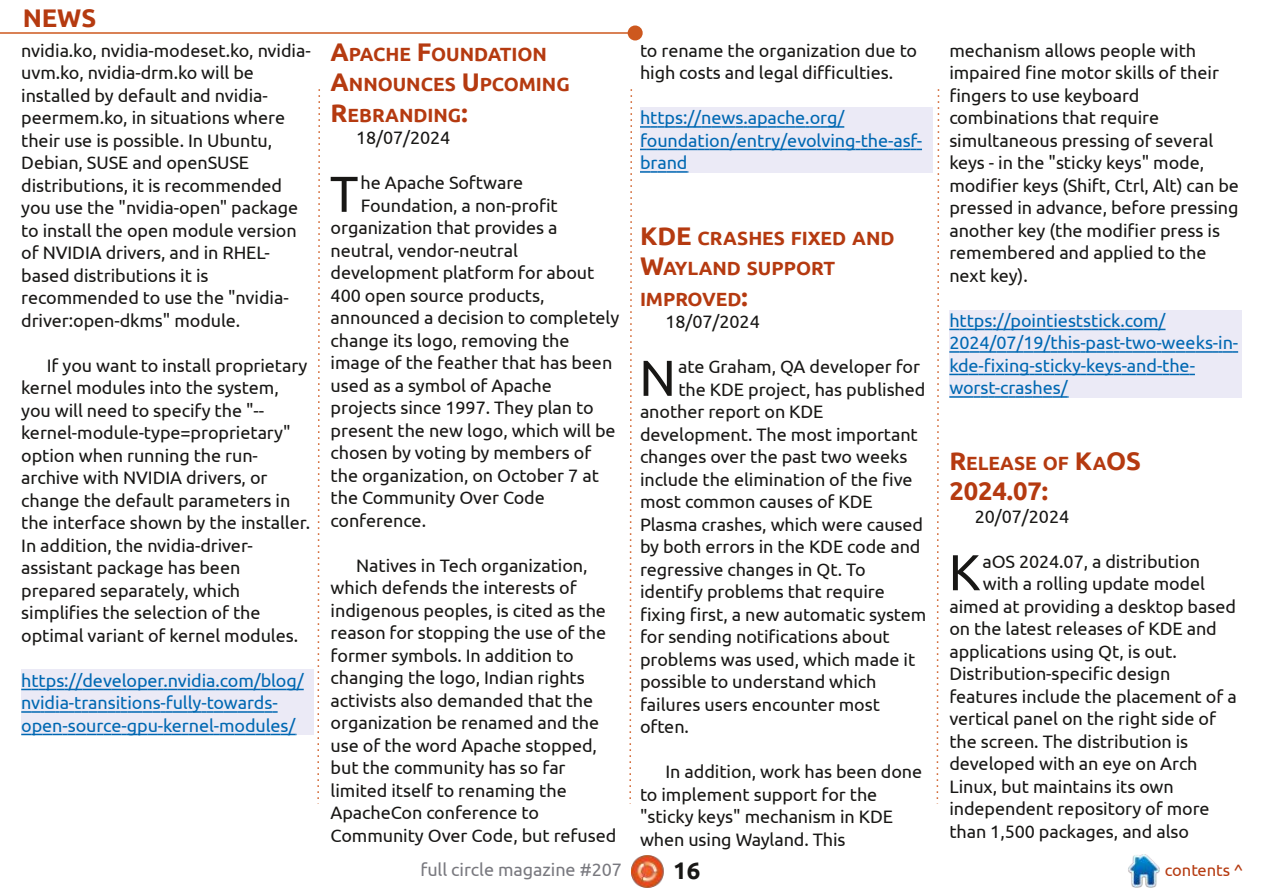
<style>
.page{position:relative;width:1263px;height:893px;background:#fff}
.page>*{position:absolute;margin:0;border:0;box-sizing:border-box;transform-origin:0 0}
.t1{font:50.4px "Ubuntu";color:#181715}
.t2{font:700 25.5px "Ubuntu";letter-spacing:-.005em;color:#b53a10}
.t3{font:700 24px "Ubuntu";color:#181715}
.t4{font:700 19.2px/30.6px "Ubuntu";letter-spacing:-.005em;color:#b53a10}
.t5{font:18px/22.5px "Ubuntu";letter-spacing:-.005em;color:#181715}
.t6{font:18px/22.5px "Ubuntu";letter-spacing:-.005em;color:#0068b2}
.t7{font:18px "Ubuntu";letter-spacing:-.005em;color:#79797f}
.t8{font:16.5px "Ubuntu";letter-spacing:-.005em;color:#b53a10}
.s1{font-size:25.5px}
</style>
<div class="page">
<img style="left:631px;top:855px;width:33px;height:33px">
<img style="left:1128px;top:855px;width:32px;height:32px">
<hr style="left:0;top:32px;width:635px;height:2px;background:#cd581e">
<div style="left:628px;top:25px;width:15px;height:15px;background:#cd581e;border-radius:50%"></div>
<svg style="left:629px;top:89px;width:4px;height:715px"></svg>
<svg style="left:317px;top:89px;width:3px;height:715px"></svg>
<svg style="left:936px;top:89px;width:4px;height:715px"></svg>
<div style="left:21px;top:670px;width:293px;height:65px;background:#ebeaf6"></div>
<div style="left:640px;top:107px;width:292px;height:65px;background:#ebeaf6"></div>
<div style="left:949px;top:310px;width:293px;height:87px;background:#ebeaf6"></div>
<svg style="left:21px;top:689px;width:283px;height:1px"></svg>
<svg style="left:21px;top:711px;width:257px;height:2px"></svg>
<svg style="left:21px;top:734px;width:275px;height:1px"></svg>
<svg style="left:640px;top:126px;width:204px;height:2px"></svg>
<svg style="left:640px;top:149px;width:282px;height:1px"></svg>
<svg style="left:640px;top:171px;width:48px;height:2px"></svg>
<svg style="left:949px;top:329px;width:216px;height:1px"></svg>
<svg style="left:949px;top:351px;width:289px;height:2px"></svg>
<svg style="left:949px;top:374px;width:246px;height:1px"></svg>
<svg style="left:949px;top:396px;width:119px;height:2px"></svg>
<h2 class="t2" style="left:23px;top:3px;width:75px">NEWS</h2>
<p class="t5" style="left:21px;top:39px;width:291px">nvidia.ko, nvidia-modeset.ko, nvidia&shy;uvm.ko, nvidia-drm.ko will be installed by default and nvidia&shy;peermem.ko, in situations where their use is possible. In Ubuntu,<br>Debian, SUSE and openSUSE distributions, it is recommended you use the "nvidia-open" package to install the open module version of NVIDIA drivers, and in RHEL&shy;based distributions it is recommended to use the "nvidia&shy;driver:open-dkms" module.</p>
<p class="t5" style="left:21px;top:354px;width:290px;text-indent:26px">If you want to install proprietary kernel modules into the system, you will need to specify the "-- kernel-module-type=proprietary" option when running the run&shy;archive with NVIDIA drivers, or change the default parameters in the interface shown by the installer.<br>In addition, the nvidia-driver&shy;assistant package has been prepared separately, which simplifies the selection of the optimal variant of kernel modules.</p>
<p class="t6" style="left:21px;top:669px;width:284px">https://developer.nvidia.com/blog/ nvidia-transitions-fully-towards&shy;open-source-gpu-kernel-modules/</p>
<p class="t4" style="left:331px;top:38px;width:241px"><span class="s1">A</span>PACHE <span class="s1">F</span>OUNDATION<br><span class="s1">A</span>NNOUNCES <span class="s1">U</span>PCOMING<br><span class="s1">R</span>EBRANDING<span class="s1">:</span></p>
<p class="t5" style="left:356px;top:126px;width:96px">18/07/2024</p>
<h1 class="t1" style="left:330px;top:165px;width:30px">T</h1>
<p class="t5" style="left:360px;top:171px;width:164px">he Apache Software</p>
<p class="t5" style="left:361px;top:194px;width:198px">Foundation, a non-profit</p>
<p class="t5" style="left:331px;top:216px;width:228px">organization that provides a</p>
<p class="t5" style="left:331px;top:239px;width:189px">neutral, vendor-neutral</p>
<p class="t5" style="left:331px;top:261px;width:265px">development platform for about</p>
<p class="t5" style="left:331px;top:284px;width:215px">400 open source products,</p>
<p class="t5" style="left:331px;top:306px;width:290px">announced a decision to completely</p>
<p class="t5" style="left:331px;top:329px;width:240px">change its logo, removing the</p>
<p class="t5" style="left:331px;top:351px;width:283px">image of the feather that has been</p>
<p class="t5" style="left:331px;top:374px;width:223px">used as a symbol of Apache</p>
<p class="t5" style="left:331px;top:396px;width:265px">projects since 1997. They plan to</p>
<p class="t5" style="left:331px;top:419px;width:287px">present the new logo, which will be</p>
<p class="t5" style="left:331px;top:441px;width:262px">chosen by voting by members of</p>
<p class="t5" style="left:331px;top:464px;width:270px">the organization, on October 7 at</p>
<p class="t5" style="left:331px;top:486px;width:216px">the Community Over Code</p>
<p class="t5" style="left:331px;top:509px;width:97px">conference.</p>
<p class="t5" style="left:331px;top:554px;width:287px;text-indent:26px">Natives in Tech organization, which defends the interests of indigenous peoples, is cited as the reason for stopping the use of the former symbols. In addition to changing the logo, Indian rights activists also demanded that the organization be renamed and the use of the word Apache stopped, but the community has so far limited itself to renaming the<br>ApacheCon conference to<br>Community Over Code, but refused</p>
<p class="t5" style="left:640px;top:39px;width:279px">to rename the organization due to high costs and legal difficulties.</p>
<p class="t6" style="left:640px;top:106px;width:284px">https://news.apache.org/ foundation/entry/evolving-the-asf&shy;brand</p>
<p class="t4" style="left:640px;top:222px;width:256px"><span class="s1">KDE</span> CRASHES FIXED AND<br><span class="s1">W</span>AYLAND SUPPORT<br>IMPROVED<span class="s1">:</span></p>
<p class="t5" style="left:665px;top:310px;width:96px">18/07/2024</p>
<h1 class="t1" style="left:639px;top:349px;width:38px">N</h1>
<p class="t5" style="left:678px;top:355px;width:243px">ate Graham, QA developer for</p>
<p class="t5" style="left:678px;top:378px;width:249px">the KDE project, has published</p>
<p class="t5" style="left:640px;top:400px;width:185px">another report on KDE</p>
<p class="t5" style="left:640px;top:423px;width:279px">development. The most important</p>
<p class="t5" style="left:640px;top:445px;width:269px">changes over the past two weeks</p>
<p class="t5" style="left:640px;top:468px;width:274px">include the elimination of the five</p>
<p class="t5" style="left:640px;top:490px;width:234px">most common causes of KDE</p>
<p class="t5" style="left:640px;top:513px;width:285px">Plasma crashes, which were caused</p>
<p class="t5" style="left:640px;top:535px;width:282px">by both errors in the KDE code and</p>
<p class="t5" style="left:640px;top:558px;width:227px">regressive changes in Qt. To</p>
<p class="t5" style="left:640px;top:580px;width:246px">identify problems that require</p>
<p class="t5" style="left:640px;top:603px;width:288px">fixing first, a new automatic system</p>
<p class="t5" style="left:640px;top:625px;width:251px">for sending notifications about</p>
<p class="t5" style="left:640px;top:648px;width:277px">problems was used, which made it</p>
<p class="t5" style="left:640px;top:670px;width:238px">possible to understand which</p>
<p class="t5" style="left:640px;top:693px;width:241px">failures users encounter most</p>
<p class="t5" style="left:640px;top:715px;width:50px">often.</p>
<p class="t5" style="left:640px;top:760px;width:284px;text-indent:26px">In addition, work has been done to implement support for the "sticky keys" mechanism in KDE when using Wayland. This</p>
<p class="t5" style="left:949px;top:39px;width:291px">mechanism allows people with impaired fine motor skills of their fingers to use keyboard combinations that require simultaneous pressing of several keys - in the "sticky keys" mode, modifier keys (Shift, Ctrl, Alt) can be pressed in advance, before pressing another key (the modifier press is remembered and applied to the next key).</p>
<p class="t6" style="left:949px;top:309px;width:290px">https://pointieststick.com/<br>2024/07/19/this-past-two-weeks-in&shy;kde-fixing-sticky-keys-and-the&shy;worst-crashes/</p>
<p class="t4" style="left:949px;top:447px;width:193px"><span class="s1">R</span>ELEASE OF <span class="s1">K</span>A<span class="s1">OS</span></p>
<h2 class="t2" style="left:949px;top:476px;width:100px">2024.07:</h2>
<p class="t5" style="left:975px;top:505px;width:96px">20/07/2024</p>
<h1 class="t1" style="left:949px;top:543px;width:33px">K</h1>
<p class="t5" style="left:982px;top:550px;width:219px">aOS 2024.07, a distribution</p>
<p class="t5" style="left:983px;top:572px;width:224px">with a rolling update model</p>
<p class="t5" style="left:949px;top:595px;width:288px">aimed at providing a desktop based</p>
<p class="t5" style="left:949px;top:617px;width:269px">on the latest releases of KDE and</p>
<p class="t5" style="left:949px;top:640px;width:229px">applications using Qt, is out.</p>
<p class="t5" style="left:949px;top:662px;width:222px">Distribution-specific design</p>
<p class="t5" style="left:949px;top:685px;width:289px">features include the placement of a</p>
<p class="t5" style="left:949px;top:707px;width:268px">vertical panel on the right side of</p>
<p class="t5" style="left:949px;top:730px;width:240px">the screen. The distribution is</p>
<p class="t5" style="left:949px;top:752px;width:250px">developed with an eye on Arch</p>
<p class="t5" style="left:949px;top:775px;width:226px">Linux, but maintains its own</p>
<p class="t5" style="left:949px;top:797px;width:262px">independent repository of more</p>
<p class="t5" style="left:949px;top:820px;width:241px">than 1,500 packages, and also</p>
<p class="t7" style="left:420px;top:859px;width:203px">full circle magazine #207</p>
<h3 class="t3" style="left:673px;top:857px;width:29px">16</h3>
<p class="t8" style="left:1165px;top:860px;width:80px">contents ^</p>
</div>
